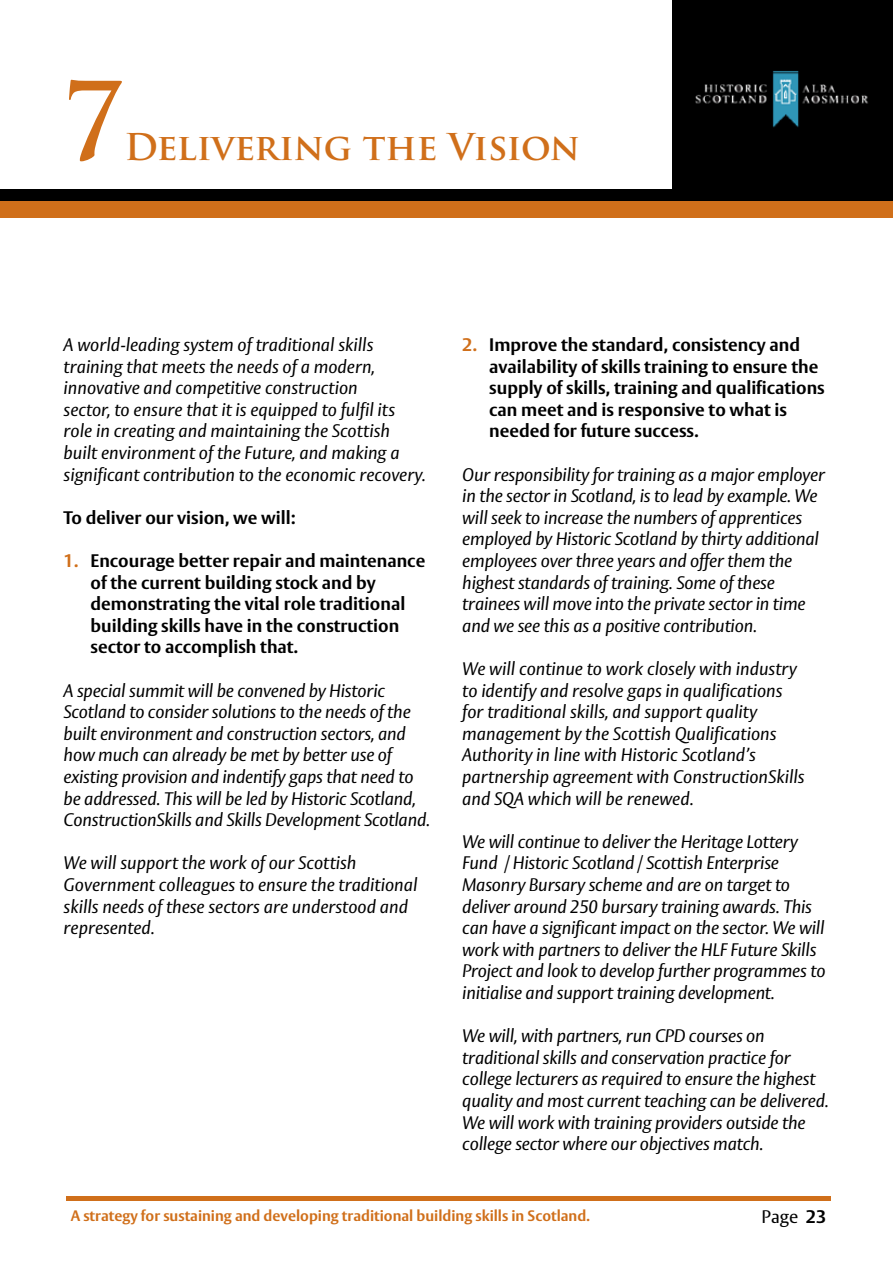
<style>
.page{position:relative;width:893px;height:1263px;background:#fff}
.page>*{position:absolute;margin:0;border:0;box-sizing:border-box;transform-origin:0 0}
.t1{font:700 105px "Trajan Pro";color:#d06f1a}
.t2{font:700 36px "Trajan Pro";letter-spacing:-.005em;color:#d06f1a}
.t3{font:italic 18px/21.6px "HS Vesta";letter-spacing:-.01em;color:#000}
.t4{font:700 18px/21.6px "HS Vesta";color:#000}
.t5{font:18px "HS Vesta";color:#000}
.t6{font:700 15px "HS Vesta";color:#d06f1a}
.s1{color:#d06f1a}
.s2{font-weight:700}
</style>
<div class="page">
<hr style="left:66px;top:1197px;width:765px;height:4px;background:#d06f1a">
<div style="left:0;top:189px;width:893px;height:29px;background:#d06f1a"></div>
<div style="left:0;top:189px;width:893px;height:12px;background:#000"></div>
<div style="left:673px;top:0;width:220px;height:195px;background:#000"></div>
<img style="left:695px;top:70px;width:173px;height:58px">
<h1 class="t1" style="left:62px;top:56px;width:64px">7</h1>
<h2 class="t2" style="left:125px;top:124px;width:457px">Delivering the Vision</h2>
<p class="t3" style="left:64px;top:335px;width:364px">A world-leading system of traditional skills training that meets the needs of a modern, innovative and competitive construction<br>sector, to ensure that it is equipped to fulfil its role in creating and maintaining the Scottish built environment of the Future, and making a significant contribution to the economic recovery.</p>
<p class="t4" style="left:64px;top:507px;width:233px">To deliver our vision, we will:</p>
<p class="t4" style="left:91px;top:551px;width:336px;text-indent:-27px"><span class="s1">1.</span> Encourage better repair and maintenance of the current building stock and by demonstrating the vital role traditional building skills have in the construction sector to accomplish that.</p>
<p class="t3" style="left:64px;top:680px;width:368px">A special summit will be convened by Historic Scotland to consider solutions to the needs of the built environment and construction sectors, and how much can already be met by better use of existing provision and indentify gaps that need to be addressed. This will be led by Historic Scotland, ConstructionSkills and Skills Development Scotland.</p>
<p class="t3" style="left:64px;top:853px;width:355px">We will support the work of our Scottish Government colleagues to ensure the traditional skills needs of these sectors are understood and represented.</p>
<p class="t4" style="left:489px;top:335px;width:337px;text-indent:-27px"><span class="s1">2.</span> Improve the standard, consistency and availability of skills training to ensure the supply of skills, training and qualifications can meet and is responsive to what is needed for future success.</p>
<p class="t3" style="left:462px;top:464px;width:364px">Our responsibility for training as a major employer in the sector in Scotland, is to lead by example. We will seek to increase the numbers of apprentices employed by Historic Scotland by thirty additional employees over three years and offer them the highest standards of training. Some of these trainees will move into the private sector in time and we see this as a positive contribution.</p>
<p class="t3" style="left:462px;top:659px;width:344px">We will continue to work closely with industry to identify and resolve gaps in qualifications for traditional skills, and support quality management by the Scottish Qualifications Authority in line with Historic Scotland’s partnership agreement with ConstructionSkills and SQA which will be renewed.</p>
<p class="t3" style="left:462px;top:831px;width:365px">We will continue to deliver the Heritage Lottery Fund / Historic Scotland / Scottish Enterprise Masonry Bursary scheme and are on target to deliver around 250 bursary training awards. This can have a significant impact on the sector. We will work with partners to deliver the HLF Future Skills Project and look to develop further programmes to initialise and support training development.</p>
<p class="t3" style="left:462px;top:1026px;width:368px">We will, with partners, run CPD courses on traditional skills and conservation practice for college lecturers as required to ensure the highest quality and most current teaching can be delivered.<br>We will work with training providers outside the college sector where our objectives match.</p>
<p class="t6" style="left:71px;top:1207px;width:521px">A strategy for sustaining and developing traditional building skills in Scotland.</p>
<p class="t5" style="left:762px;top:1206px;width:66px">Page <span class="s2">23</span></p>
</div>
